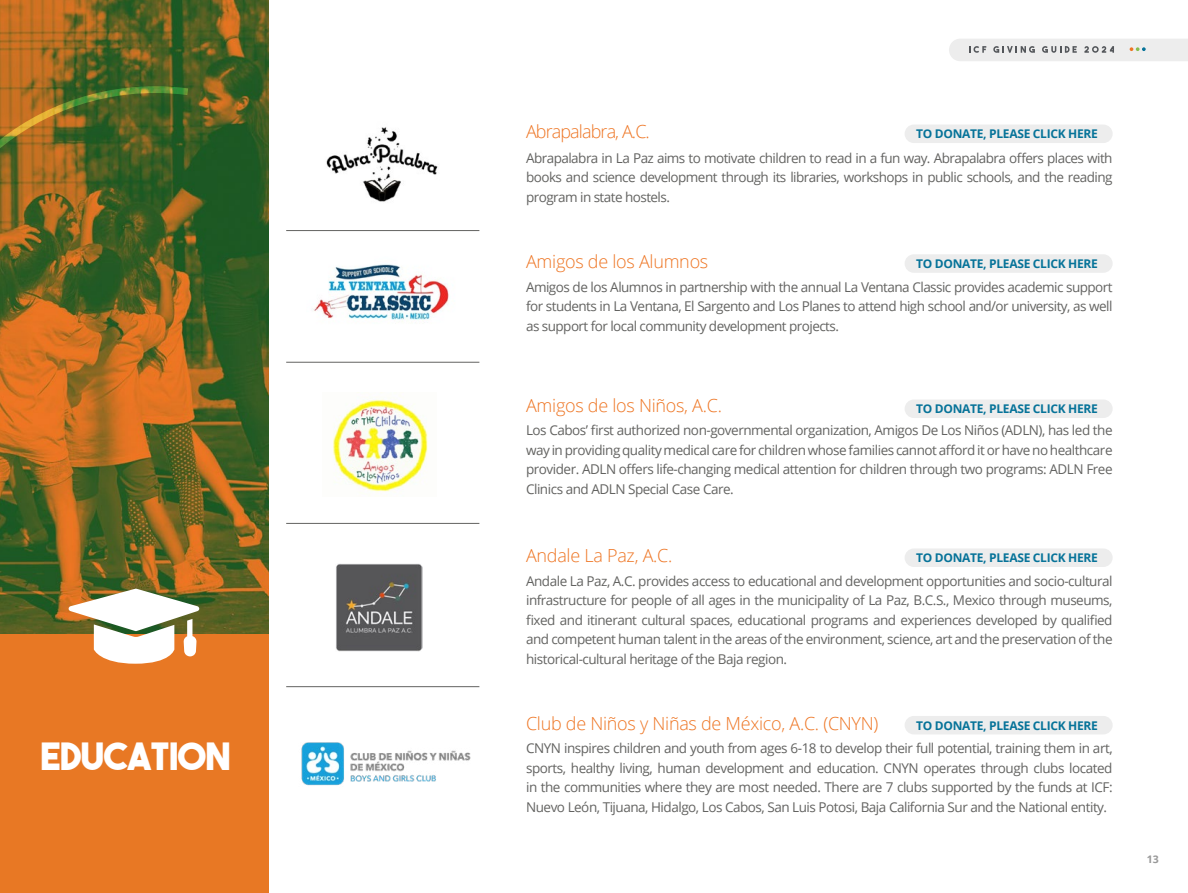
<style>
.page{position:relative;width:1188px;height:893px;background:#fff}
.page>*{position:absolute;margin:0;border:0;box-sizing:border-box;transform-origin:0 0}
.t1{font:37.5px "The Bold Font";letter-spacing:-.015em;color:#fff}
.t2{font:300 18px "Open Sans";letter-spacing:-.015em;color:#ee7523}
.t3{font:300 18px "Open Sans";letter-spacing:-.05em;color:#ee7523}
.t4{font:13.5px/19.5px "Open Sans";letter-spacing:-.035em;color:#636361;text-align:justify}
.t5{font:700 12px "Open Sans";letter-spacing:-.025em;color:#067399}
.t6{font:700 10.5px "Open Sans";color:#999}
</style>
<div class="page">
<svg style="left:949px;top:39px;width:239px;height:22px;background:#e1e2e2"></svg>
<img style="left:0;top:0;width:268px;height:634px">
<img style="left:336px;top:563px;width:87px;height:88px">
<div style="left:0;top:634px;width:268px;height:258px;background:#e87824"></div>
<div style="left:905px;top:124px;width:208px;height:19px;background:#ededed;border-radius:9px"></div>
<div style="left:905px;top:254px;width:208px;height:19px;background:#ededed;border-radius:9px"></div>
<div style="left:905px;top:548px;width:208px;height:19px;background:#ededed;border-radius:9px"></div>
<div style="left:905px;top:716px;width:208px;height:18px;background:#ededed;border-radius:9px"></div>
<div style="left:905px;top:399px;width:208px;height:19px;background:#ededed;border-radius:9px"></div>
<hr style="left:286px;top:230px;width:193px;height:1px;background:#636361">
<hr style="left:286px;top:362px;width:193px;height:1px;background:#636361">
<hr style="left:286px;top:523px;width:193px;height:1px;background:#636361">
<hr style="left:286px;top:686px;width:193px;height:1px;background:#636361">
<svg style="left:69px;top:588px;width:130px;height:75px"></svg>
<img style="left:326px;top:127px;width:112px;height:75px">
<img style="left:312px;top:264px;width:137px;height:58px">
<img style="left:333px;top:392px;width:95px;height:100px">
<img style="left:301px;top:742px;width:170px;height:44px">
<svg style="left:0;top:83px;width:195px;height:88px;background:#696724"></svg>
<h1 class="t1" style="left:40px;top:732px;width:192px">EDUCATION</h1>
<h2 class="t3" style="left:526px;top:119px;width:125px">Abrapalabra, A.C.</h2>
<p class="t5" style="left:916px;top:125px;width:183px">TO DONATE, PLEASE CLICK HERE</p>
<p class="t4" style="left:526px;top:147px;width:588px">Abrapalabra in La Paz aims to motivate children to read in a fun way. Abrapalabra offers places with books and science development through its libraries, workshops in public schools, and the reading program in state hostels.</p>
<h2 class="t2" style="left:526px;top:249px;width:184px">Amigos de los Alumnos</h2>
<p class="t5" style="left:916px;top:255px;width:183px">TO DONATE, PLEASE CLICK HERE</p>
<p class="t4" style="left:526px;top:276px;width:588px">Amigos de los Alumnos in partnership with the annual La Ventana Classic provides academic support for students in La Ventana, El Sargento and Los Planes to attend high school and/or university, as well as support for local community development projects.</p>
<h2 class="t2" style="left:526px;top:393px;width:197px">Amigos de los Niños, A.C.</h2>
<p class="t5" style="left:916px;top:400px;width:183px">TO DONATE, PLEASE CLICK HERE</p>
<p class="t4" style="left:526px;top:420px;width:588px">Los Cabos’ first authorized non-governmental organization, Amigos De Los Niños (ADLN), has led the way in providing quality medical care for children whose families cannot afford it or have no healthcare provider. ADLN offers life-changing medical attention for children through two programs: ADLN Free Clinics and ADLN Special Case Care.</p>
<h2 class="t2" style="left:526px;top:543px;width:148px">Andale La Paz, A.C.</h2>
<p class="t5" style="left:916px;top:549px;width:183px">TO DONATE, PLEASE CLICK HERE</p>
<p class="t4" style="left:526px;top:571px;width:588px">Andale La Paz, A.C. provides access to educational and development opportunities and socio-cultural infrastructure for people of all ages in the municipality of La Paz, B.C.S., Mexico through museums, fixed and itinerant cultural spaces, educational programs and experiences developed by qualified and competent human talent in the areas of the environment, science, art and the preservation of the historical-cultural heritage of the Baja region.</p>
<h2 class="t2" style="left:526px;top:710px;width:354px">Club de Niños y Niñas de México, A.C. (CNYN)</h2>
<p class="t5" style="left:916px;top:717px;width:183px">TO DONATE, PLEASE CLICK HERE</p>
<p class="t4" style="left:526px;top:738px;width:588px">CNYN inspires children and youth from ages 6-18 to develop their full potential, training them in art, sports, healthy living, human development and education. CNYN operates through clubs located in the communities where they are most needed. There are 7 clubs supported by the funds at ICF:<br>Nuevo León, Tijuana, Hidalgo, Los Cabos, San Luis Potosi, Baja California Sur and the National entity.</p>
<p class="t6" style="left:1147px;top:851px;width:13px">13</p>
</div>
